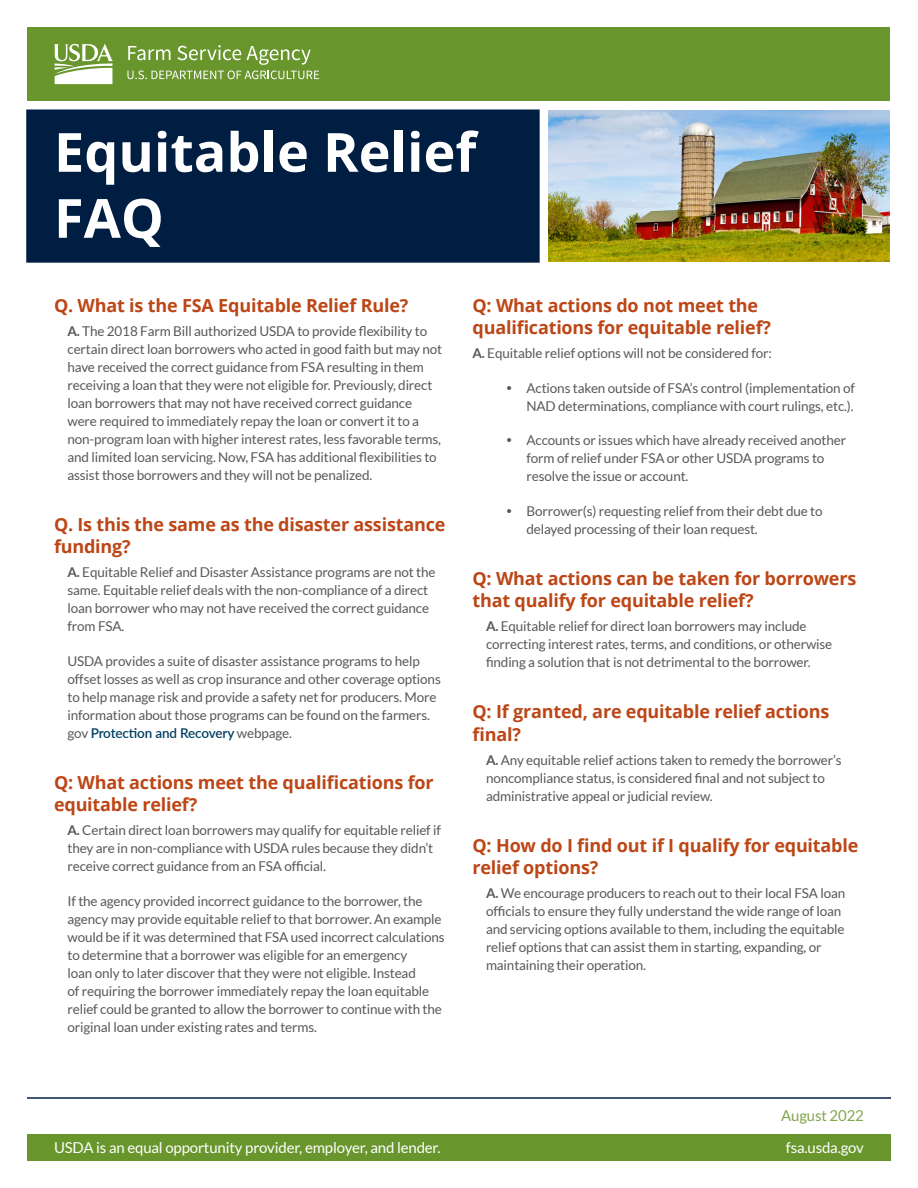
<style>
.page{position:relative;width:918px;height:1188px;background:#fff}
.page>*{position:absolute;margin:0;border:0;box-sizing:border-box;transform-origin:0 0}
.Fact_Sheet_Title{font:700 54px/66px "Open Sans";color:#fff}
.Body_Subhead{font:700 18px/22.5px "Open Sans";letter-spacing:-.01em;color:#bc4616}
.Body_Text_White{font:15px "Lato";letter-spacing:-.01em;color:#fff}
.Body_Text{font:15px "Lato";letter-spacing:-.01em;color:#82a64e}
.Body_Text-2{font:13.5px/18px "Lato";letter-spacing:-.01em;color:#57585a}
.s1{font-weight:700}
.s2{font-weight:600;color:#004064}
</style>
<div class="page">
<div style="left:27px;top:1134px;width:864px;height:27px;background:#68962c"></div>
<div style="left:26px;top:109px;width:514px;height:154px;background:#001e42;border:2px solid #001e42"></div>
<div style="left:27px;top:27px;width:863px;height:74px;background:#68962c"></div>
<hr style="left:27px;top:1097px;width:864px;height:2px;background:#001e42">
<svg style="left:127px;top:45px;width:192px;height:34px"></svg>
<svg style="left:54px;top:44px;width:59px;height:40px"></svg>
<img style="left:549px;top:110px;width:341px;height:152px">
<h1 class="Fact_Sheet_Title" style="left:54px;top:118px;width:424px">Equitable Relief<br>FAQ</h1>
<h2 class="Body_Subhead" style="left:54px;top:294px;width:356px">Q. What is the FSA Equitable Relief Rule?</h2>
<p class="Body_Text-2" style="left:68px;top:322px;width:376px"><span class="s1">A.</span> The 2018 Farm Bill authorized USDA to provide flexibility to certain direct loan borrowers who acted in good faith but may not have received the correct guidance from FSA resulting in them receiving a loan that they were not eligible for. Previously, direct loan borrowers that may not have received correct guidance were required to immediately repay the loan or convert it to a non-program loan with higher interest rates, less favorable terms, and limited loan servicing. Now, FSA has additional flexibilities to assist those borrowers and they will not be penalized.</p>
<h2 class="Body_Subhead" style="left:54px;top:513px;width:393px">Q. Is this the same as the disaster assistance funding?</h2>
<p class="Body_Text-2" style="left:68px;top:563px;width:370px"><span class="s1">A.</span> Equitable Relief and Disaster Assistance programs are not the same. Equitable relief deals with the non-compliance of a direct loan borrower who may not have received the correct guidance from FSA.</p>
<p class="Body_Text-2" style="left:68px;top:652px;width:375px">USDA provides a suite of disaster assistance programs to help offset losses as well as crop insurance and other coverage options to help manage risk and provide a safety net for producers. More information about those programs can be found on the farmers. gov <span class="s2">Protection and Recovery</span> webpage.</p>
<h2 class="Body_Subhead" style="left:54px;top:771px;width:381px">Q: What actions meet the qualifications for equitable relief?</h2>
<p class="Body_Text-2" style="left:68px;top:821px;width:375px"><span class="s1">A.</span> Certain direct loan borrowers may qualify for equitable relief if they are in non-compliance with USDA rules because they didn’t receive correct guidance from an FSA official.</p>
<p class="Body_Text-2" style="left:68px;top:892px;width:379px">If the agency provided incorrect guidance to the borrower, the agency may provide equitable relief to that borrower. An example would be if it was determined that FSA used incorrect calculations to determine that a borrower was eligible for an emergency<br>loan only to later discover that they were not eligible. Instead<br>of requiring the borrower immediately repay the loan equitable relief could be granted to allow the borrower to continue with the original loan under existing rates and terms.</p>
<h2 class="Body_Subhead" style="left:472px;top:294px;width:300px">Q: What actions do not meet the qualifications for equitable relief?</h2>
<p class="Body_Text-2" style="left:472px;top:344px;width:301px"><span class="s1">A.</span> Equitable relief options will not be considered for:</p>
<p class="Body_Text-2" style="left:526px;top:379px;width:330px">Actions taken outside of FSA’s control (implementation of<br>NAD determinations, compliance with court rulings, etc.).</p>
<p class="Body_Text-2" style="left:526px;top:431px;width:321px">Accounts or issues which have already received another form of relief under FSA or other USDA programs to resolve the issue or account.</p>
<p class="Body_Text-2" style="left:526px;top:502px;width:298px">Borrower(s) requesting relief from their debt due to delayed processing of their loan request.</p>
<h2 class="Body_Subhead" style="left:472px;top:567px;width:385px">Q: What actions can be taken for borrowers that qualify for equitable relief?</h2>
<p class="Body_Text-2" style="left:486px;top:617px;width:348px"><span class="s1">A.</span> Equitable relief for direct loan borrowers may include correcting interest rates, terms, and conditions, or otherwise finding a solution that is not detrimental to the borrower.</p>
<h2 class="Body_Subhead" style="left:472px;top:700px;width:358px">Q: If granted, are equitable relief actions final?</h2>
<p class="Body_Text-2" style="left:486px;top:751px;width:357px"><span class="s1">A.</span> Any equitable relief actions taken to remedy the borrower’s noncompliance status, is considered final and not subject to administrative appeal or judicial review.</p>
<h2 class="Body_Subhead" style="left:472px;top:834px;width:387px">Q: How do I find out if I qualify for equitable relief options?</h2>
<p class="Body_Text-2" style="left:486px;top:884px;width:361px"><span class="s1">A.</span> We encourage producers to reach out to their local FSA loan officials to ensure they fully understand the wide range of loan and servicing options available to them, including the equitable relief options that can assist them in starting, expanding, or maintaining their operation.</p>
<p class="Body_Text" style="left:781px;top:1107px;width:84px">August 2022</p>
<p class="Body_Text_White" style="left:54px;top:1139px;width:388px">USDA is an equal opportunity provider, employer, and lender.</p>
<p class="Body_Text_White" style="left:786px;top:1139px;width:80px">fsa.usda.gov</p>
</div>
